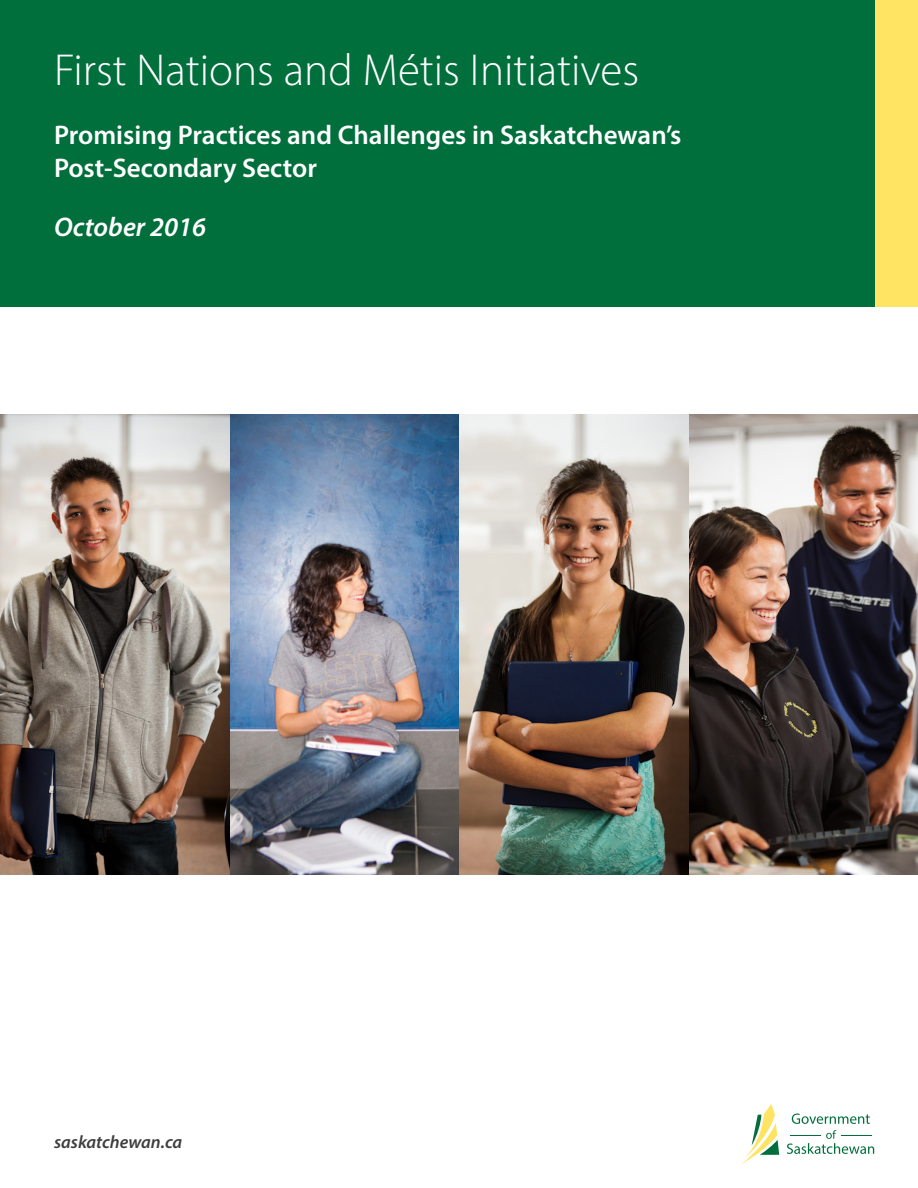
<style>
.page{position:relative;width:918px;height:1188px;background:#fff}
.page>*{position:absolute;margin:0;border:0;box-sizing:border-box;transform-origin:0 0}
.t1{font:300 45px "Myriad Pro";color:#fff}
.t2{font:600 27px/32.4px "Myriad Pro";color:#fff}
.t3{font:italic 600 27px "Myriad Pro";color:#fff}
.t4{font:italic 600 18px "Myriad Pro";color:#3e3e3f}
</style>
<div class="page">
<div style="left:122px;top:0;width:796px;height:307px;background:#ffe362"></div>
<div style="left:0;top:0;width:874px;height:307px;background:#006f3c"></div>
<img style="left:0;top:415px;width:918px;height:460px">
<svg style="left:792px;top:1114px;width:78px;height:10px"></svg>
<svg style="left:787px;top:1130px;width:87px;height:24px"></svg>
<hr style="left:790px;top:1135px;width:31px;height:1px;background:#006f3c">
<hr style="left:841px;top:1135px;width:31px;height:1px;background:#006f3c">
<svg style="left:742px;top:1104px;width:37px;height:60px"></svg>
<h1 class="t1" style="left:54px;top:43px;width:587px">First Nations and Métis Initiatives</h1>
<p class="t2" style="left:54px;top:118px;width:629px">Promising Practices and Challenges in Saskatchewan’s<br>Post-Secondary Sector</p>
<p class="t3" style="left:54px;top:210px;width:154px">October 2016</p>
<p class="t4" style="left:54px;top:1130px;width:130px">saskatchewan.ca</p>
</div>
